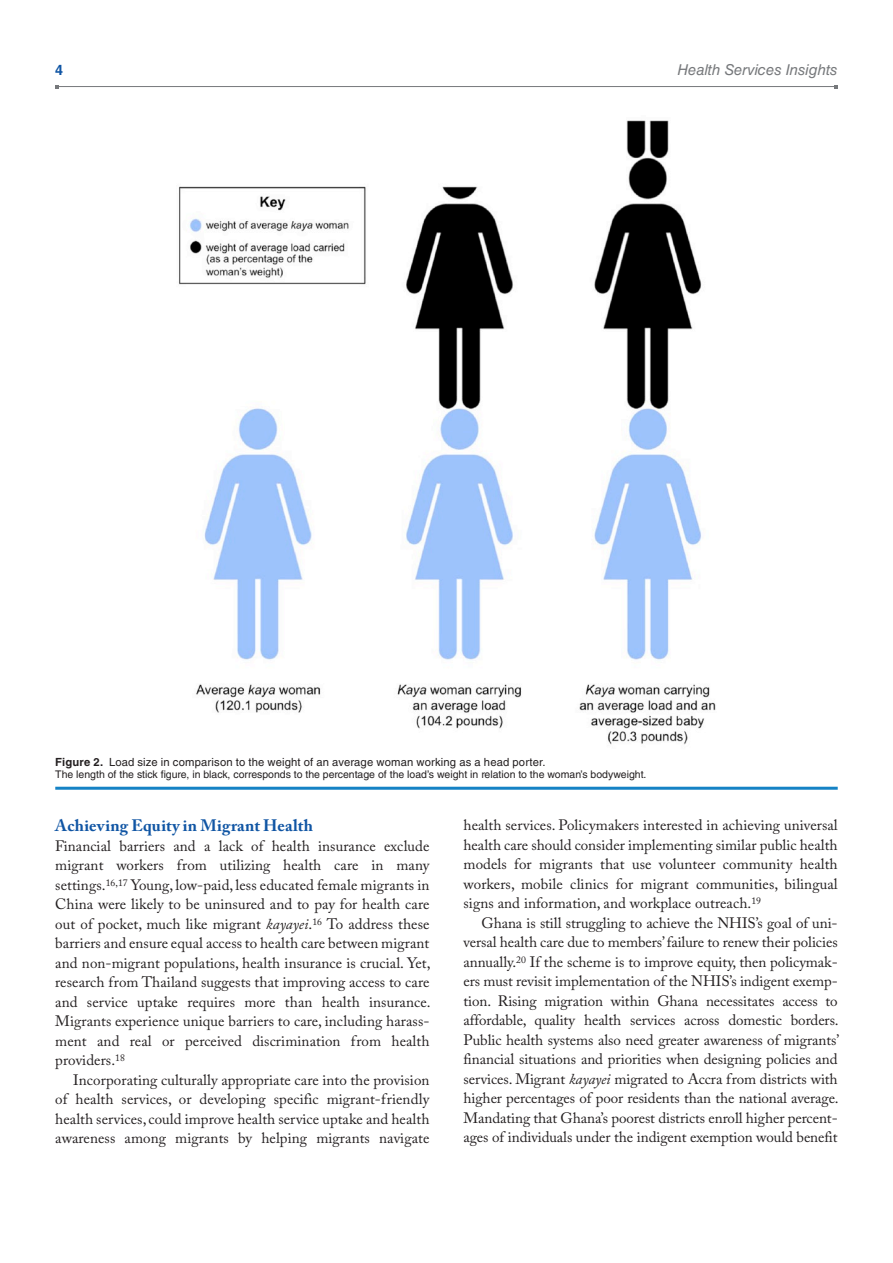
<style>
.page{position:relative;width:893px;height:1263px;background:#fff}
.page>*{position:absolute;margin:0;border:0;box-sizing:border-box;transform-origin:0 0}
.t1{font:700 16.5px "Adobe Caslon Pro";letter-spacing:.015em;color:#1055a4}
.t2{font:15px/19.5px "Adobe Caslon Pro";letter-spacing:.005em;color:#231f20;text-align:justify}
.t3{font:italic 15px "Helvetica LT Std";letter-spacing:-.005em;color:#76787b}
.t4{font:700 14.25px "Helvetica LT Std";color:#1055a4}
.t5{font:11.25px "Helvetica LT Std";letter-spacing:.015em;color:#231f20}
.t6{font:10.5px "Helvetica LT Std";color:#231f20}
.s1{font-weight:700}
.s2{font-style:italic}
</style>
<div class="page">
<hr style="left:57px;top:86px;width:779px;height:1px;background:#76787b">
<hr style="left:55px;top:787px;width:783px;height:3px;background:#1582c5">
<img style="left:179px;top:120px;width:537px;height:625px">
<p class="t4" style="left:55px;top:61px;width:9px">4</p>
<p class="t3" style="left:677px;top:61px;width:162px">Health Services Insights</p>
<p class="t5" style="left:55px;top:755px;width:492px"><span class="s1">Figure 2.</span> Load size in comparison to the weight of an average woman working as a head porter.</p>
<p class="t6" style="left:55px;top:769px;width:593px">The length of the stick figure, in black, corresponds to the percentage of the load’s weight in relation to the woman’s bodyweight.</p>
<p class="t1" style="left:55px;top:816px;width:259px">Achieving Equity in Migrant Health</p>
<p class="t2" style="left:55px;top:836px;width:377px">Financial barriers and a lack of health insurance exclude migrant workers from utilizing health care in many settings.<sup>16,17</sup> Young, low-paid, less educated female migrants in China were likely to be uninsured and to pay for health care out of pocket, much like migrant <span class="s2">kayayei</span>.<sup>16</sup> To address these barriers and ensure equal access to health care between migrant and non-migrant populations, health insurance is crucial. Yet, research from Thailand suggests that improving access to care and service uptake requires more than health insurance.<br>Migrants experience unique barriers to care, including harass&shy;ment and real or perceived discrimination from health providers.<sup>18</sup></p>
<p class="t2" style="left:55px;top:1070px;width:376px;text-indent:18px">Incorporating culturally appropriate care into the provision of health services, or developing specific migrant-friendly health services, could improve health service uptake and health awareness among migrants by helping migrants navigate</p>
<p class="t2" style="left:463px;top:815px;width:376px">health services. Policymakers interested in achieving universal health care should consider implementing similar public health models for migrants that use volunteer community health workers, mobile clinics for migrant communities, bilingual signs and information, and workplace outreach.<sup>19</sup></p>
<p class="t2" style="left:463px;top:913px;width:377px;text-indent:18px">Ghana is still struggling to achieve the NHIS’s goal of uni&shy;versal health care due to members’ failure to renew their policies annually.<sup>20</sup> If the scheme is to improve equity, then policymak&shy;ers must revisit implementation of the NHIS’s indigent exemp&shy;tion. Rising migration within Ghana necessitates access to affordable, quality health services across domestic borders.<br>Public health systems also need greater awareness of migrants’ financial situations and priorities when designing policies and services. Migrant <span class="s2">kayayei</span> migrated to Accra from districts with higher percentages of poor residents than the national average.<br>Mandating that Ghana’s poorest districts enroll higher percent&shy;ages of individuals under the indigent exemption would benefit</p>
</div>
